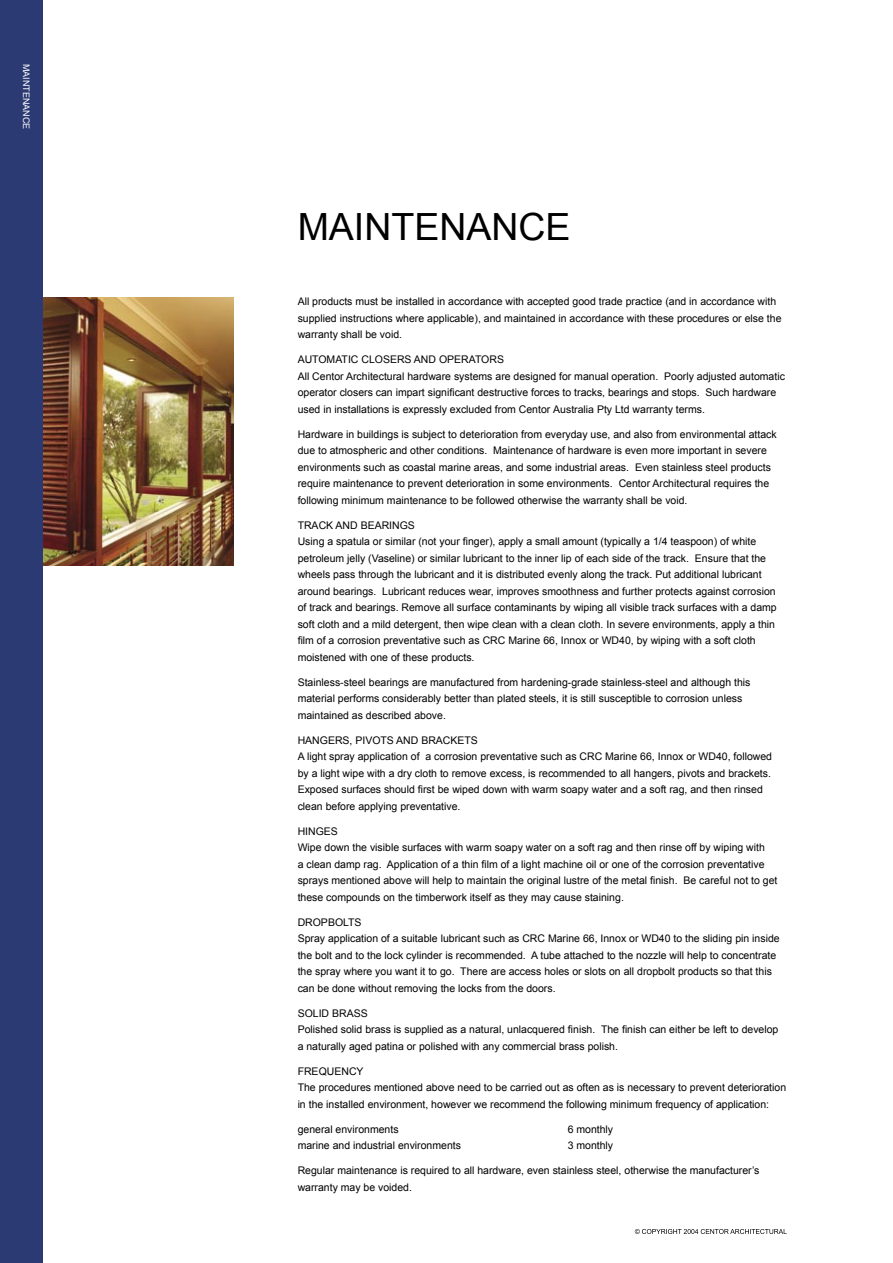
<style>
.page{position:relative;width:893px;height:1263px;background:#fff}
.page>*{position:absolute;margin:0;border:0;box-sizing:border-box;transform-origin:0 0}
.t1{font:37.5px "Arial";color:#000}
.t2{font:10.5px/16.5px "Arial";color:#000}
.t3{font:9px "Arial";color:#fff}
</style>
<div class="page">
<svg style="left:635px;top:1229px;width:152px;height:5px"></svg>
<img style="left:43px;top:298px;width:191px;height:268px">
<div style="left:0;top:0;width:43px;height:1263px;background:#2c3a73"></div>
<p class="t3" style="left:32px;top:64px;width:67px;rotate:90deg">MAINTENANCE</p>
<h1 class="t1" style="left:298px;top:202px;width:274px">MAINTENANCE</h1>
<p class="t2" style="left:298px;top:293px;width:485px">All products must be installed in accordance with accepted good trade practice (and in accordance with supplied instructions where applicable), and maintained in accordance with these procedures or else the warranty shall be void.</p>
<p class="t2" style="left:298px;top:351px;width:489px">AUTOMATIC CLOSERS AND OPERATORS<br>All Centor Architectural hardware systems are designed for manual operation. Poorly adjusted automatic operator closers can impart significant destructive forces to tracks, bearings and stops. Such hardware used in installations is expressly excluded from Centor Australia Pty Ltd warranty terms.</p>
<p class="t2" style="left:298px;top:426px;width:481px">Hardware in buildings is subject to deterioration from everyday use, and also from environmental attack due to atmospheric and other conditions. Maintenance of hardware is even more important in severe environments such as coastal marine areas, and some industrial areas. Even stainless steel products require maintenance to prevent deterioration in some environments. Centor Architectural requires the following minimum maintenance to be followed otherwise the warranty shall be void.</p>
<p class="t2" style="left:298px;top:517px;width:481px">TRACK AND BEARINGS<br>Using a spatula or similar (not your finger), apply a small amount (typically a 1/4 teaspoon) of white petroleum jelly (Vaseline) or similar lubricant to the inner lip of each side of the track. Ensure that the wheels pass through the lubricant and it is distributed evenly along the track. Put additional lubricant around bearings. Lubricant reduces wear, improves smoothness and further protects against corrosion of track and bearings. Remove all surface contaminants by wiping all visible track surfaces with a damp soft cloth and a mild detergent, then wipe clean with a clean cloth. In severe environments, apply a thin film of a corrosion preventative such as CRC Marine 66, Innox or WD40, by wiping with a soft cloth moistened with one of these products.</p>
<p class="t2" style="left:298px;top:674px;width:454px">Stainless-steel bearings are manufactured from hardening-grade stainless-steel and although this material performs considerably better than plated steels, it is still susceptible to corrosion unless maintained as described above.</p>
<p class="t2" style="left:298px;top:732px;width:476px">HANGERS, PIVOTS AND BRACKETS<br>A light spray application of a corrosion preventative such as CRC Marine 66, Innox or WD40, followed by a light wipe with a dry cloth to remove excess, is recommended to all hangers, pivots and brackets.<br>Exposed surfaces should first be wiped down with warm soapy water and a soft rag, and then rinsed clean before applying preventative.</p>
<p class="t2" style="left:298px;top:823px;width:481px">HINGES<br>Wipe down the visible surfaces with warm soapy water on a soft rag and then rinse off by wiping with<br>a clean damp rag. Application of a thin film of a light machine oil or one of the corrosion preventative sprays mentioned above will help to maintain the original lustre of the metal finish. Be careful not to get these compounds on the timberwork itself as they may cause staining.</p>
<p class="t2" style="left:298px;top:914px;width:484px">DROPBOLTS<br>Spray application of a suitable lubricant such as CRC Marine 66, Innox or WD40 to the sliding pin inside the bolt and to the lock cylinder is recommended. A tube attached to the nozzle will help to concentrate the spray where you want it to go. There are access holes or slots on all dropbolt products so that this can be done without removing the locks from the doors.</p>
<p class="t2" style="left:298px;top:1005px;width:482px">SOLID BRASS<br>Polished solid brass is supplied as a natural, unlacquered finish. The finish can either be left to develop a naturally aged patina or polished with any commercial brass polish.</p>
<p class="t2" style="left:298px;top:1063px;width:490px">FREQUENCY<br>The procedures mentioned above need to be carried out as often as is necessary to prevent deterioration in the installed environment, however we recommend the following minimum frequency of application:</p>
<p class="t2" style="left:298px;top:1121px;width:102px">general environments</p>
<p class="t2" style="left:568px;top:1121px;width:47px">6 monthly</p>
<p class="t2" style="left:298px;top:1137px;width:165px">marine and industrial environments</p>
<p class="t2" style="left:568px;top:1137px;width:47px">3 monthly</p>
<p class="t2" style="left:298px;top:1162px;width:463px">Regular maintenance is required to all hardware, even stainless steel, otherwise the manufacturer’s warranty may be voided.</p>
</div>
